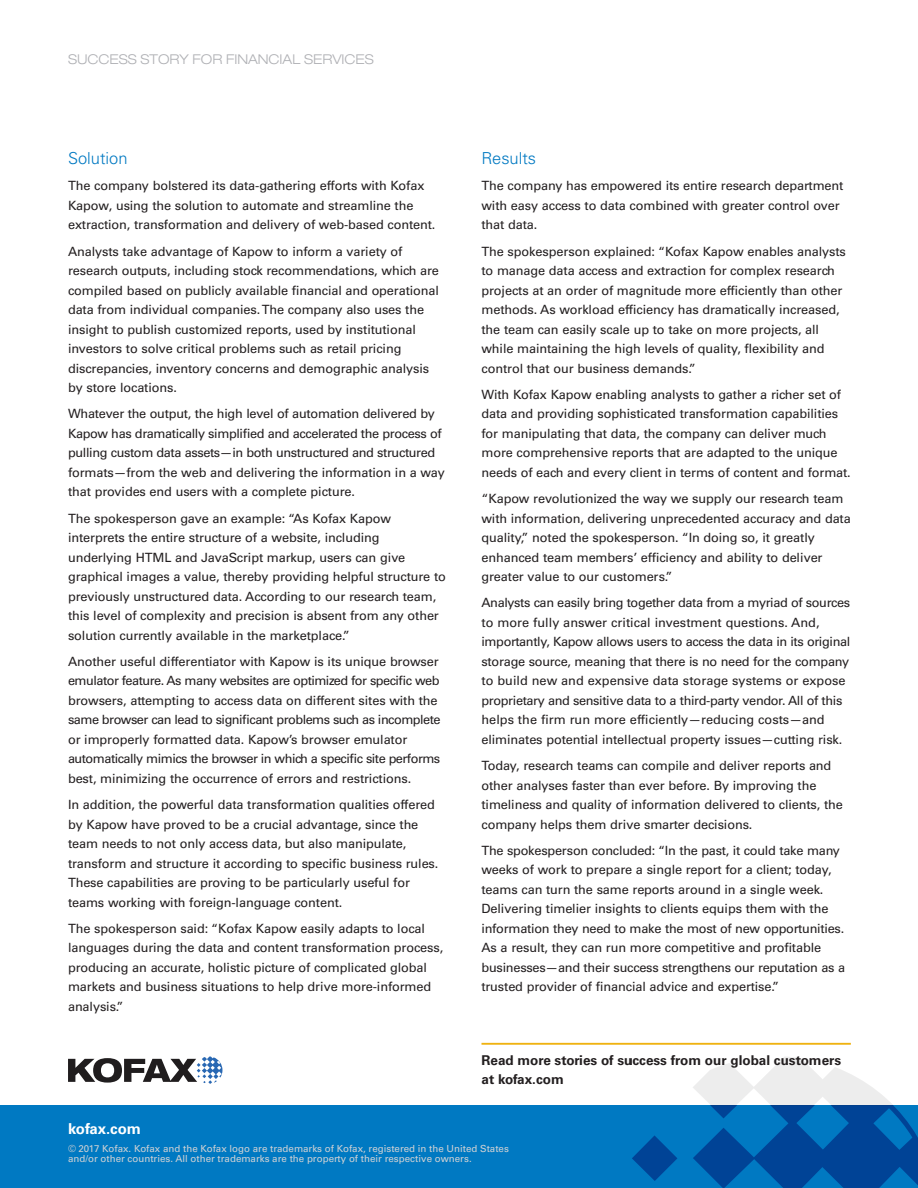
<style>
.page{position:relative;width:918px;height:1188px;background:#fff}
.page>*{position:absolute;margin:0;border:0;box-sizing:border-box;transform-origin:0 0}
.body_copy{font:300 16.5px "Univers LT Std";color:#0079c2}
.t1{font:700 15px "Univers LT Std";color:#fff}
.body_copy_callout{font:700 13.5px/19.5px "Univers LT Std";color:#231f20}
.document_label{font:300 expanded 13.5px "Helvetica Neue LT Std";color:#b0b1b5}
.body_copy-2{font:12.75px/19.5px "Univers LT Std";letter-spacing:-.01em;color:#231f20}
.copyright{font:9.75px/10.5px "Univers LT Std";color:#d1d2d4}
</style>
<div class="page">
<hr style="left:482px;top:1043px;width:369px;height:2px;background:#efb211">
<div style="left:0;top:1105px;width:918px;height:83px;background:#0079c2"></div>
<svg style="left:632px;top:1135px;width:45px;height:46px"></svg>
<svg style="left:68px;top:1056px;width:154px;height:28px"></svg>
<svg style="left:693px;top:1057px;width:225px;height:131px"></svg>
<p class="document_label" style="left:68px;top:51px;width:307px">SUCCESS STORY FOR FINANCIAL SERVICES</p>
<p class="body_copy" style="left:68px;top:148px;width:61px">Solution</p>
<p class="body_copy-2" style="left:68px;top:176px;width:369px">The company bolstered its data-gathering efforts with Kofax<br>Kapow, using the solution to automate and streamline the extraction, transformation and delivery of web-based content.</p>
<p class="body_copy-2" style="left:68px;top:242px;width:373px">Analysts take advantage of Kapow to inform a variety of research outputs, including stock recommendations, which are compiled based on publicly available financial and operational data from individual companies. The company also uses the insight to publish customized reports, used by institutional investors to solve critical problems such as retail pricing discrepancies, inventory concerns and demographic analysis by store locations.</p>
<p class="body_copy-2" style="left:68px;top:404px;width:378px">Whatever the output, the high level of automation delivered by Kapow has dramatically simplified and accelerated the process of pulling custom data assets—in both unstructured and structured formats—from the web and delivering the information in a way that provides end users with a complete picture.</p>
<p class="body_copy-2" style="left:68px;top:509px;width:379px">The spokesperson gave an example: “As Kofax Kapow interprets the entire structure of a website, including underlying HTML and JavaScript markup, users can give graphical images a value, thereby providing helpful structure to previously unstructured data. According to our research team, this level of complexity and precision is absent from any other solution currently available in the marketplace.”</p>
<p class="body_copy-2" style="left:68px;top:652px;width:374px">Another useful differentiator with Kapow is its unique browser emulator feature. As many websites are optimized for specific web browsers, attempting to access data on different sites with the same browser can lead to significant problems such as incomplete or improperly formatted data. Kapow’s browser emulator automatically mimics the browser in which a specific site performs best, minimizing the occurrence of errors and restrictions.</p>
<p class="body_copy-2" style="left:68px;top:795px;width:372px">In addition, the powerful data transformation qualities offered by Kapow have proved to be a crucial advantage, since the team needs to not only access data, but also manipulate, transform and structure it according to specific business rules.<br>These capabilities are proving to be particularly useful for teams working with foreign-language content.</p>
<p class="body_copy-2" style="left:68px;top:919px;width:377px">The spokesperson said: “Kofax Kapow easily adapts to local languages during the data and content transformation process, producing an accurate, holistic picture of complicated global markets and business situations to help drive more-informed analysis.”</p>
<p class="body_copy" style="left:482px;top:148px;width:56px">Results</p>
<p class="body_copy-2" style="left:482px;top:176px;width:363px">The company has empowered its entire research department with easy access to data combined with greater control over that data.</p>
<p class="body_copy-2" style="left:482px;top:242px;width:366px">The spokesperson explained: “Kofax Kapow enables analysts to manage data access and extraction for complex research projects at an order of magnitude more efficiently than other methods. As workload efficiency has dramatically increased, the team can easily scale up to take on more projects, all while maintaining the high levels of quality, flexibility and control that our business demands.”</p>
<p class="body_copy-2" style="left:482px;top:385px;width:371px">With Kofax Kapow enabling analysts to gather a richer set of data and providing sophisticated transformation capabilities for manipulating that data, the company can deliver much more comprehensive reports that are adapted to the unique needs of each and every client in terms of content and format.</p>
<p class="body_copy-2" style="left:482px;top:489px;width:371px">“Kapow revolutionized the way we supply our research team with information, delivering unprecedented accuracy and data quality,” noted the spokesperson. “In doing so, it greatly enhanced team members’ efficiency and ability to deliver greater value to our customers.”</p>
<p class="body_copy-2" style="left:482px;top:593px;width:370px">Analysts can easily bring together data from a myriad of sources to more fully answer critical investment questions. And, importantly, Kapow allows users to access the data in its original storage source, meaning that there is no need for the company to build new and expensive data storage systems or expose proprietary and sensitive data to a third-party vendor. All of this helps the firm run more efficiently—reducing costs—and eliminates potential intellectual property issues—cutting risk.</p>
<p class="body_copy-2" style="left:482px;top:756px;width:363px">Today, research teams can compile and deliver reports and other analyses faster than ever before. By improving the timeliness and quality of information delivered to clients, the company helps them drive smarter decisions.</p>
<p class="body_copy-2" style="left:482px;top:841px;width:365px">The spokesperson concluded: “In the past, it could take many weeks of work to prepare a single report for a client; today, teams can turn the same reports around in a single week.<br>Delivering timelier insights to clients equips them with the information they need to make the most of new opportunities.<br>As a result, they can run more competitive and profitable businesses—and their success strengthens our reputation as a trusted provider of financial advice and expertise.”</p>
<p class="body_copy_callout" style="left:482px;top:1051px;width:361px">Read more stories of success from our global customers at kofax.com</p>
<p class="t1" style="left:68px;top:1120px;width:75px">kofax.com</p>
<p class="copyright" style="left:68px;top:1143px;width:442px">© 2017 Kofax. Kofax and the Kofax logo are trademarks of Kofax, registered in the United States and/or other countries. All other trademarks are the property of their respective owners.</p>
</div>
